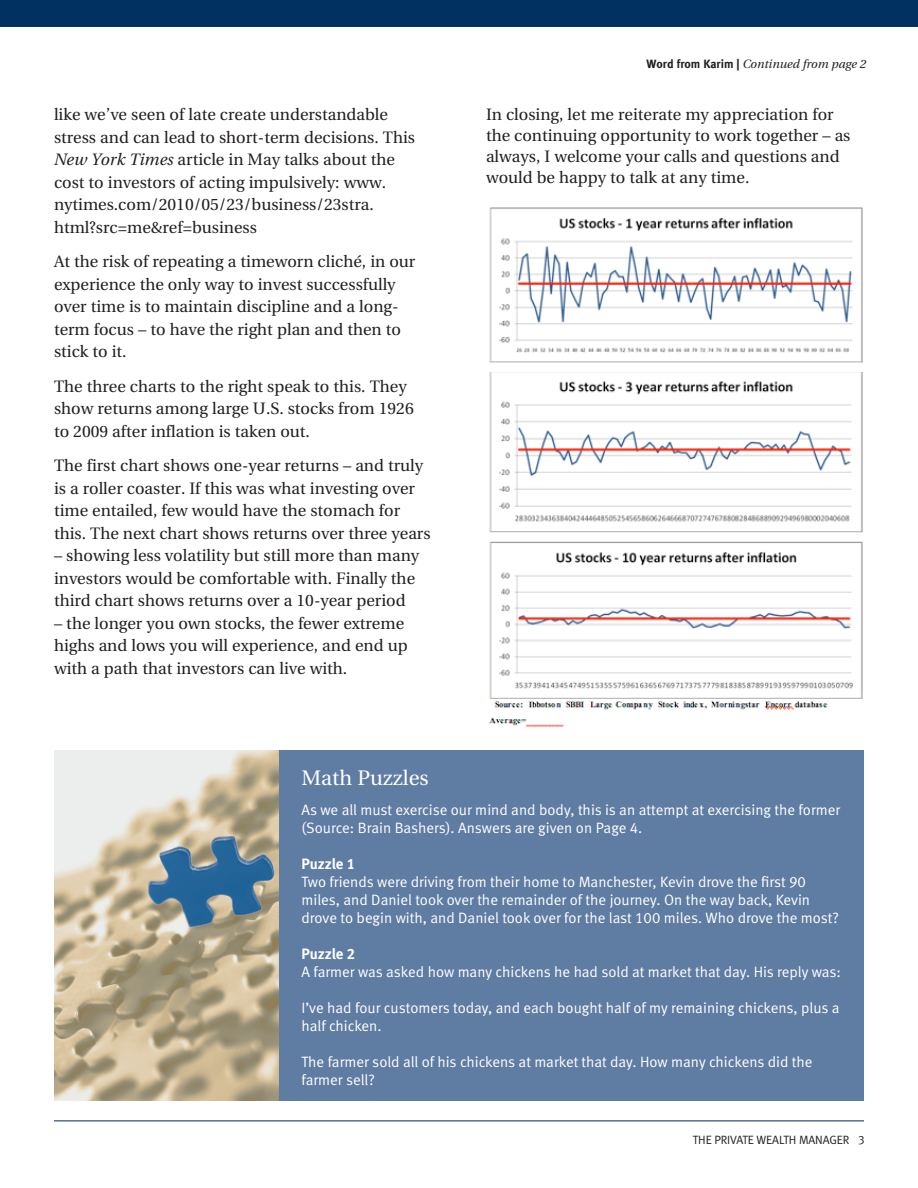
<style>
.page{position:relative;width:918px;height:1188px;background:#fff}
.page>*{position:absolute;margin:0;border:0;box-sizing:border-box;transform-origin:0 0}
._2__Body_copy{font:21px "Utopia";color:#fff}
._2__Body_copy-2{font:16.5px/22.5px "Utopia";color:#231f20}
.t1{font:15px/18px "Meta Normal LF";color:#fff}
.t2{font:15px "Meta Bold LF";letter-spacing:-.005em;color:#fff}
.t3{font:italic 12px "Utopia";color:#231f20}
.t4{font:12px "Meta Normal LF";letter-spacing:-.01em;color:#231f20}
.s1{font-style:italic}
.s2{font-family:"Meta Bold LF";font-style:normal}
</style>
<div class="page">
<div style="left:279px;top:750px;width:585px;height:351px;background:#5f7ca3"></div>
<div style="left:0;top:0;width:918px;height:27px;background:#003160"></div>
<img style="left:489px;top:207px;width:374px;height:520px">
<hr style="left:54px;top:1120px;width:810px;height:1px;background:#00295c">
<img style="left:54px;top:750px;width:225px;height:351px">
<p class="_2__Body_copy-2" style="left:54px;top:104px;width:363px">like we’ve seen of late create understandable stress and can lead to short-term decisions. This <span class="s1">New York Times</span> article in May talks about the cost to investors of acting impulsively: www. nytimes.com/2010/05/23/business/23stra. html?src=me&amp;ref=business</p>
<p class="_2__Body_copy-2" style="left:54px;top:251px;width:363px">At the risk of repeating a timeworn cliché, in our experience the only way to invest successfully over time is to maintain discipline and a long&shy;term focus – to have the right plan and then to stick to it.</p>
<p class="_2__Body_copy-2" style="left:54px;top:375px;width:361px">The three charts to the right speak to this. They show returns among large U.S. stocks from 1926 to 2009 after inflation is taken out.</p>
<p class="_2__Body_copy-2" style="left:54px;top:454px;width:378px">The first chart shows one-year returns – and truly is a roller coaster. If this was what investing over time entailed, few would have the stomach for this. The next chart shows returns over three years</p>
<p class="_2__Body_copy-2" style="left:54px;top:544px;width:367px">– showing less volatility but still more than many investors would be comfortable with. Finally the third chart shows returns over a 10-year period</p>
<p class="_2__Body_copy-2" style="left:54px;top:612px;width:355px">– the longer you own stocks, the fewer extreme highs and lows you will experience, and end up with a path that investors can live with.</p>
<p class="t3" style="left:647px;top:58px;width:221px"><span class="s2">Word from Karim |</span> Continued from page 2</p>
<p class="_2__Body_copy-2" style="left:486px;top:105px;width:366px;line-height:21px">In closing, let me reiterate my appreciation for the continuing opportunity to work together – as always, I welcome your calls and questions and would be happy to talk at any time.</p>
<p class="_2__Body_copy" style="left:302px;top:767px;width:129px">Math Puzzles</p>
<p class="t1" style="left:302px;top:801px;width:540px">As we all must exercise our mind and body, this is an attempt at exercising the former (Source: Brain Bashers). Answers are given on Page 4.</p>
<p class="t2" style="left:302px;top:855px;width:55px">Puzzle 1</p>
<p class="t1" style="left:302px;top:873px;width:539px">Two friends were driving from their home to Manchester, Kevin drove the first 90 miles, and Daniel took over the remainder of the journey. On the way back, Kevin drove to begin with, and Daniel took over for the last 100 miles. Who drove the most?</p>
<p class="t2" style="left:302px;top:945px;width:55px">Puzzle 2</p>
<p class="t1" style="left:302px;top:963px;width:541px">A farmer was asked how many chickens he had sold at market that day. His reply was:</p>
<p class="t1" style="left:302px;top:999px;width:540px">I’ve had four customers today, and each bought half of my remaining chickens, plus a half chicken.</p>
<p class="t1" style="left:302px;top:1053px;width:513px">The farmer sold all of his chickens at market that day. How many chickens did the farmer sell?</p>
<p class="t4" style="left:693px;top:1133px;width:173px">THE PRIVATE WEALTH MANAGER 3</p>
</div>
